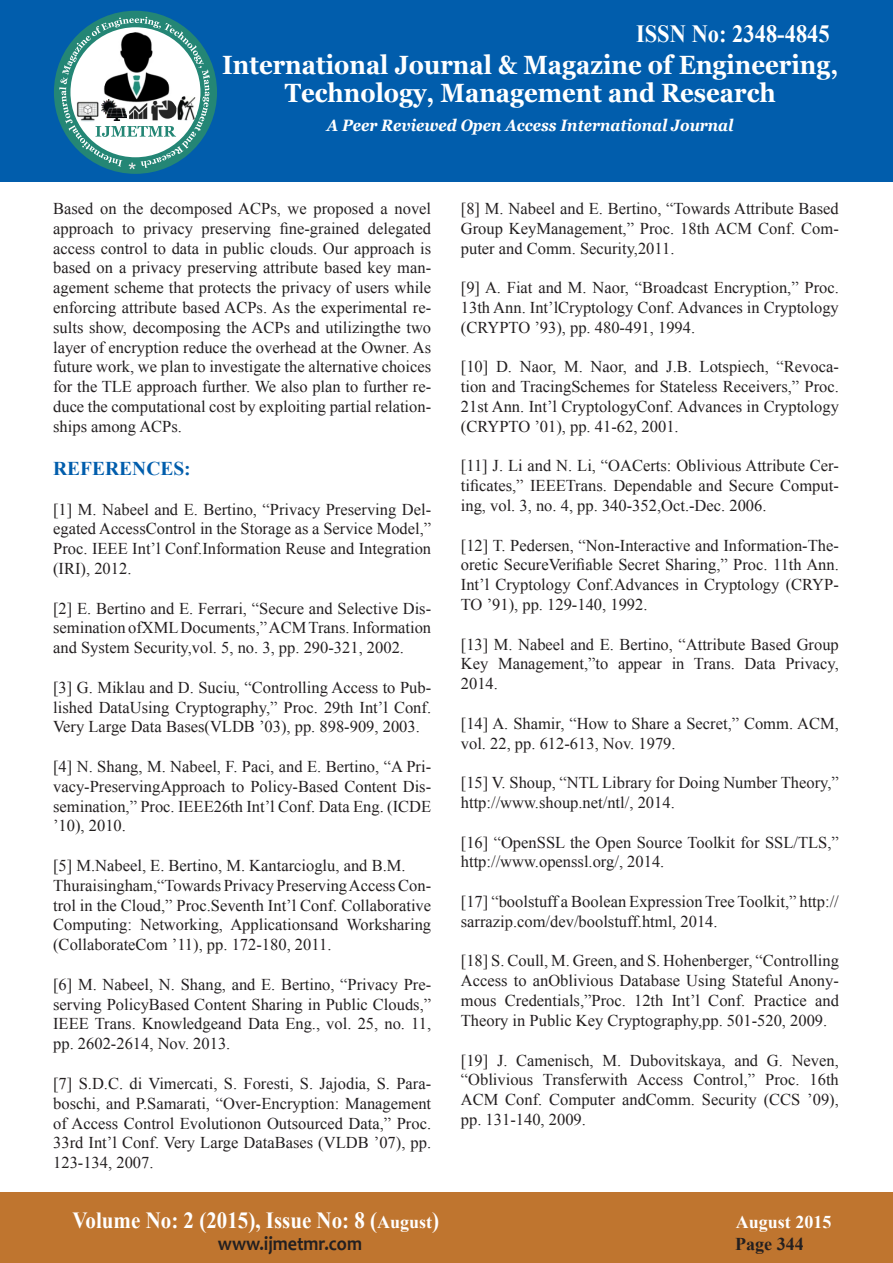
<style>
.page{position:relative;width:893px;height:1263px;background:#fff}
.page>*{position:absolute;margin:0;border:0;box-sizing:border-box;transform-origin:0 0}
.t1{font:700 26.4px "Georgia";color:#fff;scale:.91 1}
.t2{font:700 24.75px "Times New Roman";color:#fff;scale:.91 1}
.t3{font:700 23.1px "Times New Roman";color:#fff;scale:.91 1}
.t4{font:700 19.8px "Candara";color:#231f20;scale:.91 1}
.t5{font:700 19.5px "Times New Roman";color:#015dac}
.t6{font:700 18px "Times New Roman";color:#fff}
.t7{font:700 18px "Times New Roman";color:#231f20}
.t8{font:16.5px/19.8px "Times New Roman";color:#231f20;text-align:justify}
.t9{font:italic 700 16.5px "Georgia";color:#fff;scale:.91 1}
.s1{font-size:18px}
</style>
<div class="page">
<div style="left:0;top:0;width:893px;height:182px;background:#015dac"></div>
<div style="left:54px;top:11px;width:163px;height:163px;background:#248675;border-radius:50%"></div>
<svg style="left:59px;top:17px;width:151px;height:152px"></svg>
<img style="left:149px;top:99px;width:28px;height:23px">
<img style="left:177px;top:96px;width:21px;height:25px">
<img style="left:102px;top:31px;width:72px;height:74px">
<img style="left:75px;top:101px;width:25px;height:21px">
<img style="left:102px;top:99px;width:25px;height:21px">
<div style="left:0;top:1193px;width:893px;height:70px;background:#bf752f"></div>
<p class="t2" style="left:636px;top:16px;width:214px">ISSN No: 2348-4845</p>
<p class="t1" style="left:222px;top:48px;width:678px">International Journal &amp; Magazine of Engineering,</p>
<p class="t1" style="left:285px;top:76px;width:541px">Technology, Management and Research</p>
<p class="t9" style="left:327px;top:115px;width:448px">A Peer Reviewed Open Access International Journal</p>
<p class="t8" style="left:53px;top:198px;width:380px">Based on the decomposed ACPs, we proposed a novel approach to privacy preserving fine-grained delegated access control to data in public clouds. Our approach is based on a privacy preserving attribute based key man&shy;agement scheme that protects the privacy of users while enforcing attribute based ACPs. As the experimental re&shy;sults show, decomposing the ACPs and utilizingthe two layer of encryption reduce the overhead at the Owner. As future work, we plan to investigate the alternative choices for the TLE approach further. We also plan to further re&shy;duce the computational cost by exploiting partial relation&shy;ships among ACPs.</p>
<p class="t5" style="left:53px;top:455px;width:139px">REFERENCES:</p>
<p class="t8" style="left:53px;top:499px;width:380px">[1] M. Nabeel and E. Bertino, “Privacy Preserving Del&shy;egated AccessControl in the Storage as a Service Model,” Proc. IEEE Int’l Conf.Information Reuse and Integration (IRI), 2012.</p>
<p class="t8" style="left:53px;top:598px;width:379px">[2] E. Bertino and E. Ferrari, “Secure and Selective Dis&shy;semination ofXML Documents,” ACM Trans. Information and System Security,vol. 5, no. 3, pp. 290-321, 2002.</p>
<p class="t8" style="left:53px;top:677px;width:379px">[3] G. Miklau and D. Suciu, “Controlling Access to Pub&shy;lished DataUsing Cryptography,” Proc. 29th Int’l Conf.<br>Very Large Data Bases(VLDB ’03), pp. 898-909, 2003.</p>
<p class="t8" style="left:53px;top:756px;width:379px">[4] N. Shang, M. Nabeel, F. Paci, and E. Bertino, “A Pri&shy;vacy-PreservingApproach to Policy-Based Content Dis&shy;semination,” Proc. IEEE26th Int’l Conf. Data Eng. (ICDE ’10), 2010.</p>
<p class="t8" style="left:53px;top:855px;width:354px">[5] M.Nabeel, E. Bertino, M. Kantarcioglu, and B.M.</p>
<p class="t8" style="left:53px;top:875px;width:379px">Thuraisingham,“Towards Privacy Preserving Access Con&shy;trol in the Cloud,” Proc.Seventh Int’l Conf. Collaborative Computing: Networking, Applicationsand Worksharing (CollaborateCom ’11), pp. 172-180, 2011.</p>
<p class="t8" style="left:53px;top:974px;width:380px">[6] M. Nabeel, N. Shang, and E. Bertino, “Privacy Pre&shy;serving PolicyBased Content Sharing in Public Clouds,” IEEE Trans. Knowledgeand Data Eng., vol. 25, no. 11, pp. 2602-2614, Nov. 2013.</p>
<p class="t8" style="left:53px;top:1073px;width:380px">[7] S.D.C. di Vimercati, S. Foresti, S. Jajodia, S. Para&shy;boschi, and P.Samarati, “Over-Encryption: Management of Access Control Evolutionon Outsourced Data,” Proc.<br>33rd Int’l Conf. Very Large DataBases (VLDB ’07), pp.<br>123-134, 2007.</p>
<p class="t8" style="left:461px;top:198px;width:379px">[8] M. Nabeel and E. Bertino, “Towards Attribute Based Group KeyManagement,” Proc. 18th ACM Conf. Com&shy;puter and Comm. Security,2011.</p>
<p class="t8" style="left:461px;top:277px;width:379px">[9] A. Fiat and M. Naor, “Broadcast Encryption,” Proc.<br>13th Ann. Int’lCryptology Conf. Advances in Cryptology (CRYPTO ’93), pp. 480-491, 1994.</p>
<p class="t8" style="left:461px;top:357px;width:380px">[10] D. Naor, M. Naor, and J.B. Lotspiech, “Revoca&shy;tion and TracingSchemes for Stateless Receivers,” Proc.<br>21st Ann. Int’l CryptologyConf. Advances in Cryptology (CRYPTO ’01), pp. 41-62, 2001.</p>
<p class="t8" style="left:461px;top:456px;width:379px">[11] J. Li and N. Li, “OACerts: Oblivious Attribute Cer&shy;tificates,” IEEETrans. Dependable and Secure Comput&shy;ing, vol. 3, no. 4, pp. 340-352,Oct.-Dec. 2006.</p>
<p class="t8" style="left:461px;top:535px;width:379px">[12] T. Pedersen, “Non-Interactive and Information-The&shy;oretic SecureVerifiable Secret Sharing,” Proc. 11th Ann.<br>Int’l Cryptology Conf.Advances in Cryptology (CRYP-TO ’91), pp. 129-140, 1992.</p>
<p class="t8" style="left:461px;top:634px;width:379px">[13] M. Nabeel and E. Bertino, “Attribute Based Group Key Management,”to appear in Trans. Data Privacy, 2014.</p>
<p class="t8" style="left:461px;top:713px;width:379px">[14] A. Shamir, “How to Share a Secret,” Comm. ACM, vol. 22, pp. 612-613, Nov. 1979.</p>
<p class="t8" style="left:461px;top:772px;width:380px">[15] V. Shoup, “NTL Library for Doing Number Theory,” http://www.shoup.net/ntl/, 2014.</p>
<p class="t8" style="left:461px;top:832px;width:379px">[16] “OpenSSL the Open Source Toolkit for SSL/TLS,” http://www.openssl.org/, 2014.</p>
<p class="t8" style="left:461px;top:891px;width:380px">[17] “boolstuff a Boolean Expression Tree Toolkit,” http:// sarrazip.com/dev/boolstuff.html, 2014.</p>
<p class="t8" style="left:461px;top:951px;width:380px">[18] S. Coull, M. Green, and S. Hohenberger, “Controlling Access to anOblivious Database Using Stateful Anony&shy;mous Credentials,”Proc. 12th Int’l Conf. Practice and Theory in Public Key Cryptography,pp. 501-520, 2009.</p>
<p class="t8" style="left:461px;top:1050px;width:379px">[19] J. Camenisch, M. Dubovitskaya, and G. Neven, “Oblivious Transferwith Access Control,” Proc. 16th ACM Conf. Computer andComm. Security (CCS ’09), pp. 131-140, 2009.</p>
<p class="t3" style="left:72px;top:1204px;width:405px">Volume No: 2 (2015), Issue No: 8 (<span class="s1">August</span>)</p>
<p class="t6" style="left:736px;top:1210px;width:97px">August 2015</p>
<p class="t4" style="left:218px;top:1231px;width:160px">www.ijmetmr.com</p>
<p class="t7" style="left:735px;top:1231px;width:70px">Page 344</p>
</div>
